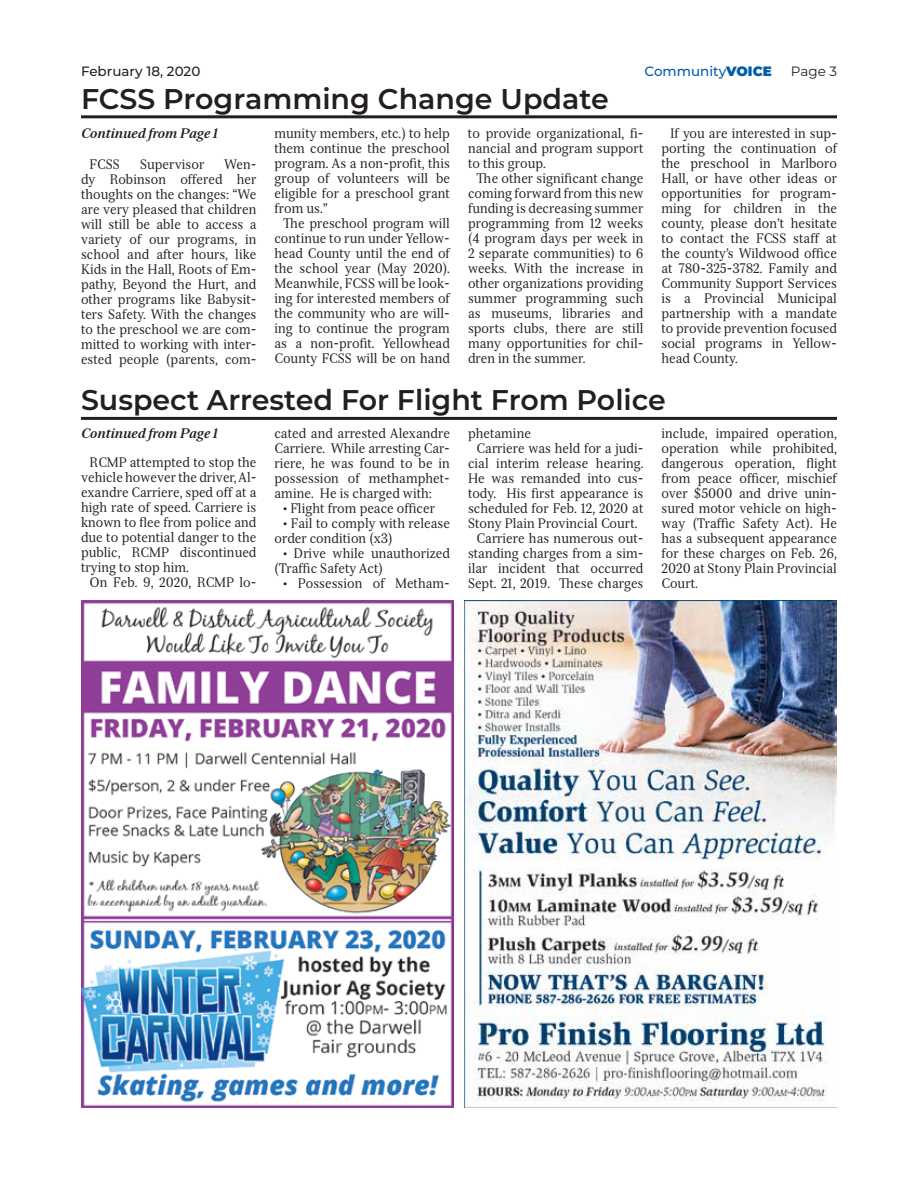
<style>
.page{position:relative;width:918px;height:1188px;background:#fff}
.page>*{position:absolute;margin:0;border:0;box-sizing:border-box;transform-origin:0 0}
.t1{font:600 28.5px "Montserrat";color:#231f20}
.t2{font:13.5px/15px "Serif 12 Beta";color:#231f20;text-align:justify;scale:.93 1}
.t3{font:italic 700 13.5px "Serif 12 Beta";color:#231f20}
.t4{font:500 13.5px "Montserrat";color:#231f20}
.t5{font:500 13.5px "Montserrat";color:#005daa}
.t6{font:13.5px "Montserrat";color:#231f20}
.s1{font-weight:900}
</style>
<div class="page">
<hr style="left:81px;top:115px;width:756px;height:3px;background:#231f20">
<hr style="left:81px;top:417px;width:756px;height:3px;background:#231f20">
<img style="left:81px;top:600px;width:373px;height:508px">
<img style="left:464px;top:600px;width:373px;height:508px">
<p class="t4" style="left:81px;top:62px;width:121px">February 18, 2020</p>
<h1 class="t1" style="left:81px;top:78px;width:529px">FCSS Programming Change Update</h1>
<p class="t5" style="left:645px;top:62px;width:129px">Community<span class="s1">VOICE</span></p>
<p class="t6" style="left:791px;top:62px;width:48px">Page 3</p>
<p class="t3" style="left:81px;top:125px;width:138px">Continued from Page 1</p>
<p class="t2" style="left:90px;top:156px;width:34px">FCSS</p>
<p class="t2" style="left:140px;top:156px;width:71px">Supervisor</p>
<p class="t2" style="left:81px;top:156px;width:190px;text-indent:143px">Wen&shy;dy Robinson offered her thoughts on the changes: “We are very pleased that children will still be able to access a variety of our programs, in school and after hours, like Kids in the Hall, Roots of Em&shy;pathy, Beyond the Hurt, and other programs like Babysit&shy;ters Safety. With the changes to the preschool we are com&shy;mitted to working with inter&shy;ested people (parents, com-</p>
<p class="t2" style="left:274px;top:126px;width:190px">munity members, etc.) to help them continue the preschool program. As a non-profit, this group of volunteers will be eligible for a preschool grant from us.”</p>
<p class="t2" style="left:274px;top:216px;width:190px;text-indent:9px">The preschool program will continue to run under Yellow&shy;head County until the end of the school year (May 2020).<br>Meanwhile, FCSS will be look&shy;ing for interested members of the community who are will&shy;ing to continue the program as a non-profit. Yellowhead County FCSS will be on hand</p>
<p class="t2" style="left:468px;top:126px;width:190px">to provide organizational, fi&shy;nancial and program support to this group.</p>
<p class="t2" style="left:468px;top:171px;width:190px;text-indent:9px">The other significant change coming forward from this new funding is decreasing summer programming from 12 weeks (4 program days per week in 2 separate communities) to 6 weeks. With the increase in other organizations providing summer programming such as museums, libraries and sports clubs, there are still many opportunities for chil&shy;dren in the summer.</p>
<p class="t2" style="left:662px;top:126px;width:190px;text-indent:9px">If you are interested in sup&shy;porting the continuation of the preschool in Marlboro Hall, or have other ideas or opportunities for program&shy;ming for children in the county, please don’t hesitate to contact the FCSS staff at the county’s Wildwood office at 780-325-3782. Family and Community Support Services is a Provincial Municipal partnership with a mandate to provide prevention focused social programs in Yellow&shy;head County.</p>
<h1 class="t1" style="left:81px;top:380px;width:586px">Suspect Arrested For Flight From Police</h1>
<p class="t3" style="left:81px;top:425px;width:138px">Continued from Page 1</p>
<p class="t2" style="left:81px;top:455px;width:190px;text-indent:9px">RCMP attempted to stop the vehicle however the driver, Al&shy;exandre Carriere, sped off at a high rate of speed. Carriere is known to flee from police and due to potential danger to the public, RCMP discontinued trying to stop him.</p>
<p class="t2" style="left:90px;top:575px;width:181px">On Feb. 9, 2020, RCMP lo-</p>
<p class="t2" style="left:274px;top:425px;width:190px">cated and arrested Alexandre Carriere. While arresting Car&shy;riere, he was found to be in possession of methamphet&shy;amine. He is charged with:</p>
<p class="t2" style="left:283px;top:500px;width:165px">• Flight from peace officer</p>
<p class="t2" style="left:274px;top:515px;width:190px;text-indent:9px">• Fail to comply with release order condition (x3)</p>
<p class="t2" style="left:274px;top:545px;width:190px;text-indent:9px">• Drive while unauthorized (Traffic Safety Act)</p>
<p class="t2" style="left:283px;top:575px;width:181px">• Possession of Metham-</p>
<p class="t2" style="left:468px;top:425px;width:69px">phetamine</p>
<p class="t2" style="left:477px;top:440px;width:181px">Carriere was held for a judi-</p>
<p class="t2" style="left:468px;top:455px;width:190px">cial interim release hearing.</p>
<p class="t2" style="left:468px;top:470px;width:190px">He was remanded into cus-</p>
<p class="t2" style="left:468px;top:485px;width:190px">tody. His first appearance is</p>
<p class="t2" style="left:468px;top:500px;width:190px">scheduled for Feb. 12, 2020 at</p>
<p class="t2" style="left:468px;top:515px;width:184px">Stony Plain Provincial Court.</p>
<p class="t2" style="left:477px;top:530px;width:181px">Carriere has numerous out-</p>
<p class="t2" style="left:468px;top:545px;width:190px">standing charges from a sim-</p>
<p class="t2" style="left:468px;top:560px;width:190px">ilar incident that occurred</p>
<p class="t2" style="left:468px;top:575px;width:190px">Sept. 21, 2019. These charges</p>
<p class="t2" style="left:661px;top:425px;width:190px">include, impaired operation, operation while prohibited, dangerous operation, flight from peace officer, mischief over $5000 and drive unin&shy;sured motor vehicle on high&shy;way (Traffic Safety Act). He has a subsequent appearance for these charges on Feb. 26, 2020 at Stony Plain Provincial Court.</p>
</div>
